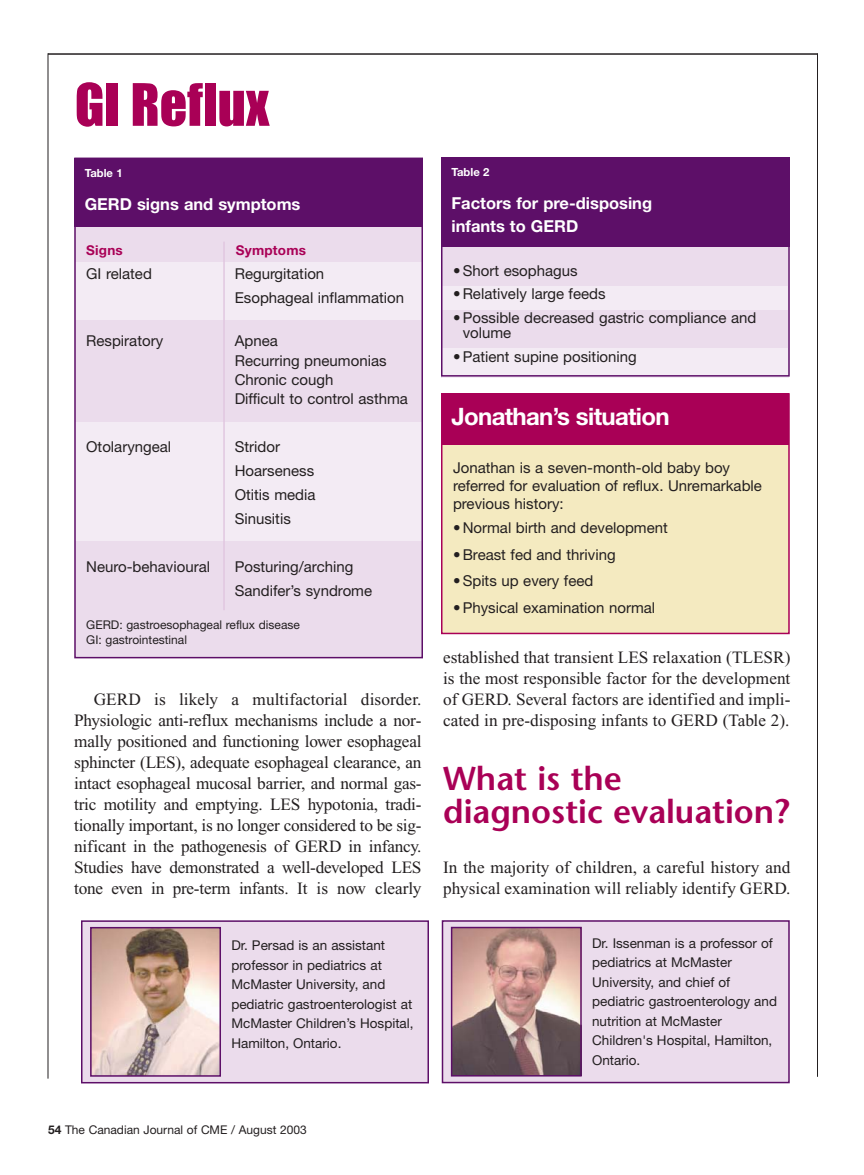
<style>
.page{position:relative;width:864px;height:1175px;background:#fff}
.page>*{position:absolute;margin:0;border:0;box-sizing:border-box;transform-origin:0 0}
.t1{font:54px "Impact";color:#a90056}
.t2{font:600 33px/33px "Stone Sans";color:#a90056}
.t3{font:700 24px "Helvetica Neue";letter-spacing:-.03em;color:#fff}
.t4{font:17.25px/21px "Times New Roman";color:#231f20;text-align:justify}
.t5{font:700 16.5px/22.5px "Helvetica Neue";color:#fff}
.t6{font:15px/24px "Helvetica Neue";color:#231f20}
.t7{font:13.5px/19.5px "Helvetica Neue";color:#231f20}
.t8{font:700 13.5px "Helvetica Neue";letter-spacing:.015em;color:#a90056}
.t9{font:12px/15px "Helvetica Neue";color:#231f20}
.t10{font:700 11.25px "Helvetica Neue";color:#fff}
.s1{font-weight:700}
</style>
<div class="page">
<div style="left:442px;top:244px;width:346px;height:134px;background:#ebdcec"></div>
<div style="left:442px;top:286px;width:347px;height:23px;background:#f3ebf4"></div>
<div style="left:442px;top:348px;width:347px;height:29px;background:#f3ebf4"></div>
<div style="left:75px;top:224px;width:347px;height:433px;background:#ebdcec"></div>
<div style="left:75px;top:262px;width:346px;height:58px;background:#f3ebf4"></div>
<div style="left:75px;top:422px;width:346px;height:118px;background:#f3ebf4"></div>
<hr style="left:48px;top:53px;width:770px;height:2px;background:#231f20">
<hr style="left:48px;top:53px;width:1px;height:1025px;background:#231f20">
<hr style="left:817px;top:53px;width:1px;height:1023px;background:#231f20">
<div style="left:82px;top:921px;width:346px;height:161px;background:#ebdcec"></div>
<div style="left:81px;top:920px;width:348px;height:163px;border:2px solid #5d0f68"></div>
<img style="left:93px;top:930px;width:125px;height:143px">
<div style="left:90px;top:927px;width:131px;height:149px;border:2px solid #5d0f68"></div>
<div style="left:442px;top:921px;width:347px;height:161px;background:#ebdcec"></div>
<div style="left:442px;top:920px;width:348px;height:163px;border:2px solid #5d0f68"></div>
<img style="left:454px;top:929px;width:125px;height:144px">
<div style="left:451px;top:926px;width:131px;height:150px;border:2px solid #5d0f68"></div>
<div style="left:441px;top:159px;width:349px;height:217px;border:2px solid #5d0f68"></div>
<div style="left:441px;top:158px;width:349px;height:89px;background:#5d0f68"></div>
<div style="left:74px;top:158px;width:349px;height:500px;border:2px solid #5d0f68"></div>
<div style="left:74px;top:158px;width:349px;height:68px;background:#5d0f68"></div>
<div style="left:442px;top:394px;width:347px;height:239px;background:#f4eac0"></div>
<div style="left:441px;top:393px;width:349px;height:241px;border:2px solid #a90056"></div>
<div style="left:441px;top:393px;width:347px;height:51px;background:#a90056"></div>
<hr style="left:223px;top:242px;width:2px;height:368px;background:#e1c7e0">
<h1 class="t1" style="left:75px;top:87px;width:196px">GI Reflux</h1>
<p class="t10" style="left:85px;top:169px;width:40px">Table 1</p>
<p class="t5" style="left:85px;top:195px;width:217px">GERD signs and symptoms</p>
<p class="t8" style="left:86px;top:246px;width:38px">Signs</p>
<p class="t8" style="left:236px;top:246px;width:72px">Symptoms</p>
<p class="t6" style="left:86px;top:263px;width:67px">GI related</p>
<p class="t6" style="left:235px;top:263px;width:171px">Regurgitation<br>Esophageal inflammation</p>
<p class="t6" style="left:86px;top:330px;width:78px">Respiratory</p>
<p class="t6" style="left:235px;top:333px;width:175px;line-height:19px">Apnea<br>Recurring pneumonias<br>Chronic cough<br>Difficult to control asthma</p>
<p class="t6" style="left:86px;top:436px;width:86px">Otolaryngeal</p>
<p class="t6" style="left:235px;top:436px;width:82px">Stridor<br>Hoarseness<br>Otitis media<br>Sinusitis</p>
<p class="t6" style="left:86px;top:556px;width:125px">Neuro-behavioural</p>
<p class="t6" style="left:235px;top:556px;width:139px">Posturing/arching<br>Sandifer’s syndrome</p>
<p class="t9" style="left:86px;top:618px;width:215px">GERD: gastroesophageal reflux disease<br>GI: gastrointestinal</p>
<p class="t4" style="left:74px;top:690px;width:349px;text-indent:19px">GERD is likely a multifactorial disorder.<br>Physiologic anti-reflux mechanisms include a nor&shy;mally positioned and functioning lower esophageal sphincter (LES), adequate esophageal clearance, an intact esophageal mucosal barrier, and normal gas&shy;tric motility and emptying. LES hypotonia, tradi&shy;tionally important, is no longer considered to be sig&shy;nificant in the pathogenesis of GERD in infancy.<br>Studies have demonstrated a well-developed LES tone even in pre-term infants. It is now clearly</p>
<p class="t10" style="left:452px;top:168px;width:40px">Table 2</p>
<p class="t5" style="left:452px;top:194px;width:202px">Factors for pre-disposing infants to GERD</p>
<p class="t6" style="left:453px;top:260px;width:126px">•Short esophagus</p>
<p class="t6" style="left:453px;top:283px;width:154px">•Relatively large feeds</p>
<p class="t6" style="left:463px;top:311px;width:295px;line-height:15px;text-indent:-10px">•Possible decreased gastric compliance and volume</p>
<p class="t6" style="left:453px;top:346px;width:185px">•Patient supine positioning</p>
<h3 class="t3" style="left:452px;top:408px;width:220px">Jonathan’s situation</h3>
<p class="t6" style="left:453px;top:460px;width:310px;line-height:18px">Jonathan is a seven-month-old baby boy referred for evaluation of reflux. Unremarkable previous history:</p>
<p class="t6" style="left:453px;top:517px;width:216px">• Normal birth and development</p>
<p class="t6" style="left:453px;top:544px;width:164px">•Breast fed and thriving</p>
<p class="t6" style="left:453px;top:570px;width:142px">•Spits up every feed</p>
<p class="t6" style="left:453px;top:597px;width:204px">•Physical examination normal</p>
<p class="t4" style="left:443px;top:648px;width:349px">established that transient LES relaxation (TLESR) is the most responsible factor for the development of GERD. Several factors are identified and impli&shy;cated in pre-disposing infants to GERD (Table 2).</p>
<h2 class="t2" style="left:443px;top:765px;width:348px">What is the diagnostic evaluation?</h2>
<p class="t4" style="left:443px;top:858px;width:349px">In the majority of children, a careful history and physical examination will reliably identify GERD.</p>
<p class="t7" style="left:231px;top:936px;width:184px">Dr. Persad is an assistant professor in pediatrics at<br>McMaster University, and pediatric gastroenterologist at<br>McMaster Children’s Hospital,<br>Hamilton, Ontario.</p>
<p class="t7" style="left:592px;top:934px;width:186px">Dr. Issenman is a professor of pediatrics at McMaster<br>University, and chief of pediatric gastroenterology and nutrition at McMaster<br>Children's Hospital, Hamilton,<br>Ontario.</p>
<p class="t9" style="left:48px;top:1123px;width:260px"><span class="s1">54</span> The Canadian Journal of CME / August 2003</p>
</div>
